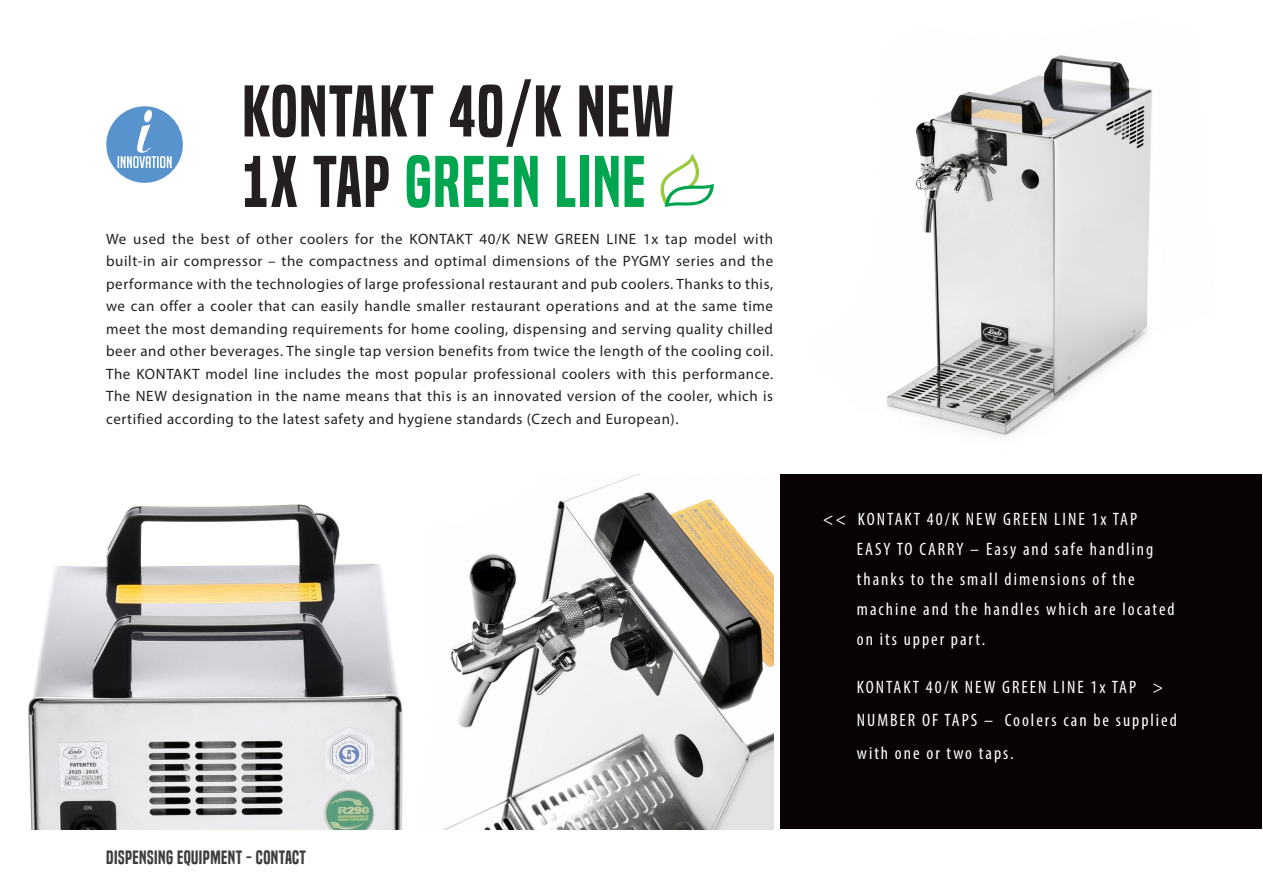
<style>
.page{position:relative;width:1263px;height:893px;background:#fff}
.page>*{position:absolute;margin:0;border:0;box-sizing:border-box;transform-origin:0 0}
.t1{font:67.5px/70.5px "Built Titling Sb";letter-spacing:.025em;color:#231f20}
.t2{font:condensed 18px/30px "Myriad Pro";letter-spacing:.11em;color:#fff}
.t3{font:18px "Built Titling Sb";letter-spacing:.025em;color:#3e3e3f}
.t4{font:15px/22.5px "Myriad Pro";letter-spacing:.04em;color:#231f20;text-align:justify}
.s1{color:#00a54f}
</style>
<div class="page">
<div style="left:780px;top:475px;width:482px;height:354px;background:#080302"></div>
<img style="left:887px;top:55px;width:265px;height:381px">
<img style="left:445px;top:475px;width:328px;height:354px">
<img style="left:28px;top:504px;width:375px;height:325px">
<div style="left:106px;top:106px;width:77px;height:77px;background:#5893ce;border-radius:50%"></div>
<svg style="left:118px;top:109px;width:54px;height:59px"></svg>
<svg style="left:661px;top:155px;width:53px;height:52px"></svg>
<h1 class="t1" style="left:242px;top:77px;width:433px">KONTAKT 40/K NEW<br>1X TAP <span class="s1">GREEN LINE</span></h1>
<p class="t4" style="left:106px;top:227px;width:669px">We used the best of other coolers for the KONTAKT 40/K NEW GREEN LINE 1x tap model with built-in air compressor – the compactness and optimal dimensions of the PYGMY series and the performance with the technologies of large professional restaurant and pub coolers. Thanks to this, we can offer a cooler that can easily handle smaller restaurant operations and at the same time meet the most demanding requirements for home cooling, dispensing and serving quality chilled beer and other beverages. The single tap version benefits from twice the length of the cooling coil.<br>The KONTAKT model line includes the most popular professional coolers with this performance.<br>The NEW designation in the name means that this is an innovated version of the cooler, which is certified according to the latest safety and hygiene standards (Czech and European).</p>
<p class="t3" style="left:106px;top:847px;width:201px">DISPENSING EQUIPMENT - CONTACT</p>
<p class="t2" style="left:857px;top:504px;width:319px;text-indent:-34px">&lt;&lt; KONTAKT 40/K NEW GREEN LINE 1x TAP EASY TO CARRY – Easy and safe handling thanks to the small dimensions of the machine and the handles which are located on its upper part.</p>
<p class="t2" style="left:857px;top:670px;width:322px;line-height:33px">KONTAKT 40/K NEW GREEN LINE 1x TAP &gt;<br>NUMBER OF TAPS – Coolers can be supplied with one or two taps.</p>
</div>
